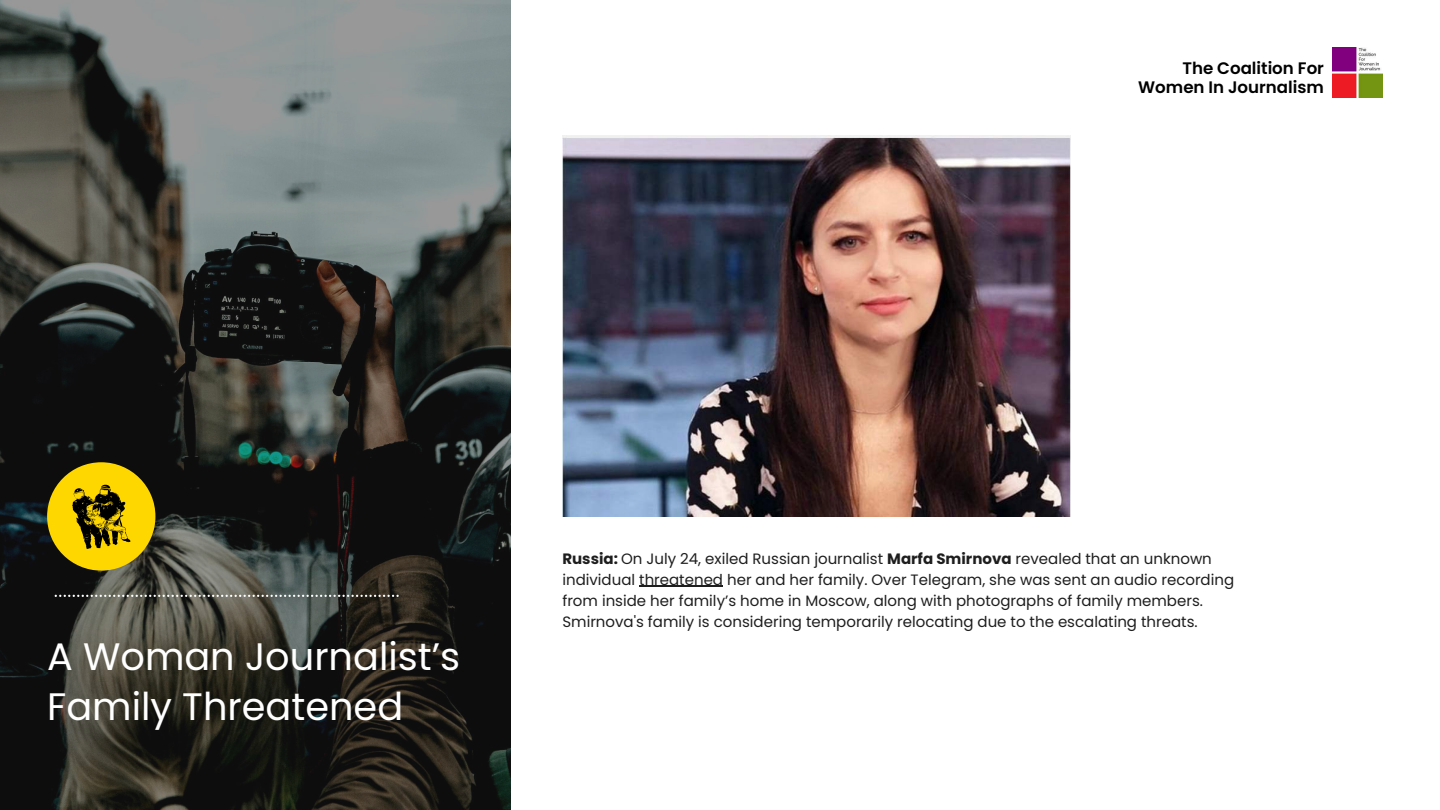
<style>
.page{position:relative;width:1440px;height:810px;background:#fff}
.page>*{position:absolute;margin:0;border:0;box-sizing:border-box;transform-origin:0 0}
.t1{font:38.3px/49.5px "Poppins";color:#fff}
.t2{font:600 16.7px/19.5px "Poppins";color:#000;text-align:right}
.t3{font:15px/21px "Poppins";color:#1e1e1e}
.s1{font-weight:700}
</style>
<div class="page">
<img style="left:0;top:1px;width:511px;height:808px">
<div style="left:47px;top:462px;width:108px;height:109px;background:#ffd700;border-radius:50%"></div>
<svg style="left:55px;top:595px;width:344px;height:2px"></svg>
<img style="left:1332px;top:48px;width:51px;height:50px">
<svg style="left:72px;top:484px;width:58px;height:65px"></svg>
<img style="left:562px;top:136px;width:508px;height:380px">
<hr style="left:639px;top:585px;width:84px;height:2px;background:#1e1e1e">
<p class="t2" style="left:1138px;top:58px;width:187px">The Coalition For<br>Women In Journalism</p>
<h1 class="t1" style="left:47px;top:632px;width:415px">A Woman Journalist’s<br>Family Threatened</h1>
<p class="t3" style="left:562px;top:548px;width:673px"><span class="s1">Russia:</span> On July 24, exiled Russian journalist <span class="s1">Marfa Smirnova</span> revealed that an unknown individual threatened her and her family. Over Telegram, she was sent an audio recording from inside her family’s home in Moscow, along with photographs of family members.<br>Smirnova's family is considering temporarily relocating due to the escalating threats.</p>
</div>
